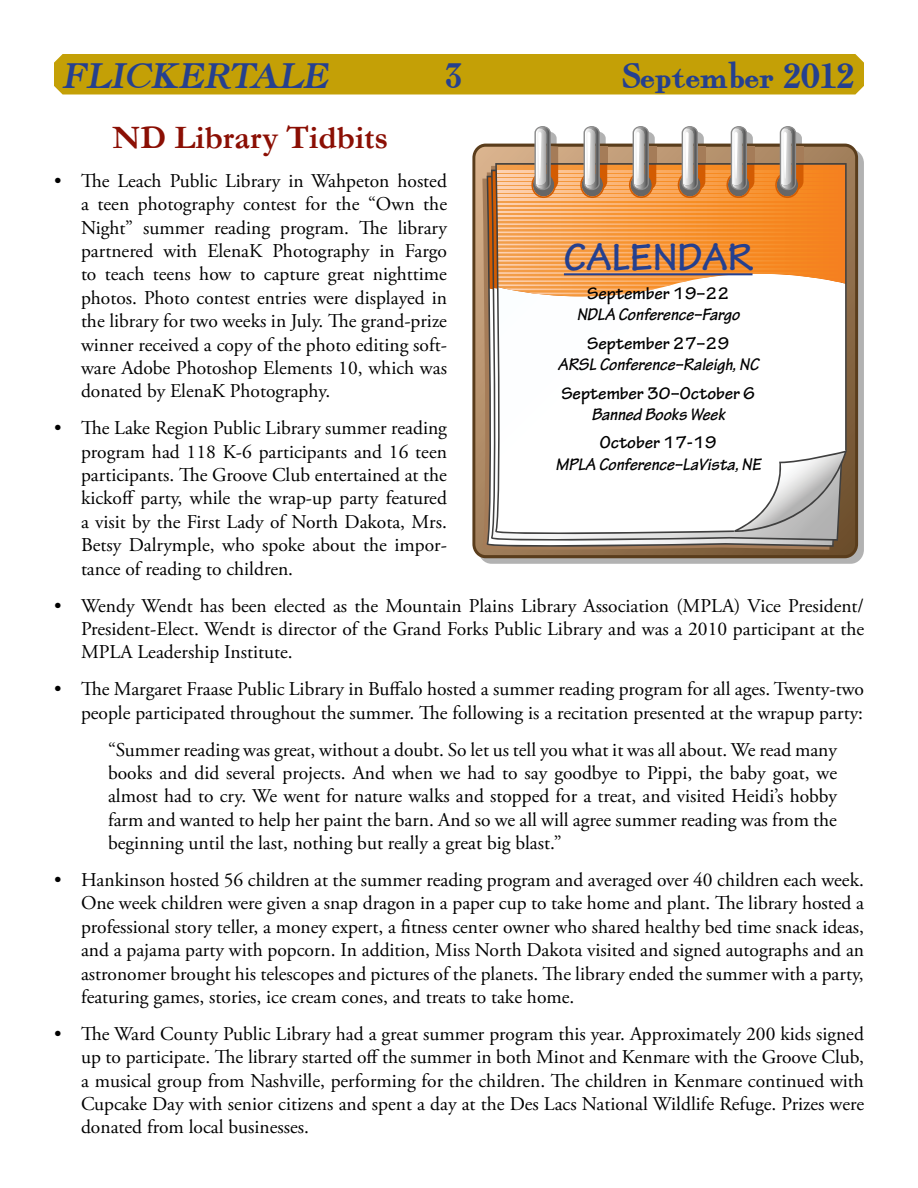
<style>
.page{position:relative;width:918px;height:1188px;background:#fff}
.page>*{position:absolute;margin:0;border:0;box-sizing:border-box;transform-origin:0 0}
.t1{font:700 40.5px "Tekton Pro";color:#25408f}
.t2{font:36px "Fairfax Station";color:#25408f}
.t3{font:italic 36px "Fairfax Station";color:#25408f}
.t4{font:700 33px "Garamond";color:#8b0f04}
.t5{font:19.5px/23.4px "Adobe Garamond Pro";color:#000;text-align:justify}
.t6{font:italic 700 18px "Tekton Pro";color:#000}
.t7{font:700 18px "Tekton Pro";color:#000}
</style>
<div class="page">
<div style="left:54px;top:54px;width:810px;height:40px;background:#c4a006"></div>
<svg style="left:481px;top:143px;width:383px;height:421px;background:#b3b2b0"></svg>
<svg style="left:472px;top:144px;width:386px;height:414px;background:#967553"></svg>
<svg style="left:487px;top:176px;width:351px;height:372px"></svg>
<svg style="left:491px;top:170px;width:351px;height:371px"></svg>
<svg style="left:495px;top:163px;width:352px;height:372px"></svg>
<svg style="left:531px;top:126px;width:27px;height:72px;background:#b49c89"></svg>
<hr style="left:538px;top:132px;width:3px;height:47px;background:#fff;border-radius:2px">
<svg style="left:580px;top:126px;width:27px;height:72px;background:#b49b86"></svg>
<hr style="left:587px;top:132px;width:3px;height:47px;background:#fff;border-radius:2px">
<svg style="left:629px;top:126px;width:27px;height:72px;background:#b39882"></svg>
<svg style="left:636px;top:132px;width:4px;height:47px"></svg>
<svg style="left:678px;top:126px;width:27px;height:72px;background:#b29781"></svg>
<svg style="left:685px;top:132px;width:4px;height:47px"></svg>
<svg style="left:726px;top:126px;width:28px;height:72px;background:#b3977e"></svg>
<svg style="left:734px;top:132px;width:4px;height:47px"></svg>
<svg style="left:775px;top:126px;width:28px;height:72px;background:#b3957c"></svg>
<svg style="left:783px;top:132px;width:4px;height:47px"></svg>
<hr style="left:564px;top:273px;width:189px;height:2px;background:#25408f">
<h2 class="t3" style="left:62px;top:56px;width:275px">FLICKERTALE</h2>
<h2 class="t2" style="left:445px;top:56px;width:18px">3</h2>
<h2 class="t2" style="left:623px;top:56px;width:233px">September 2012</h2>
<h3 class="t4" style="left:113px;top:115px;width:277px">ND Library Tidbits</h3>
<p class="t5" style="left:81px;top:170px;width:368px;text-indent:-27px">• The Leach Public Library in Wahpeton hosted a teen photography contest for the “Own the Night” summer reading program. The library partnered with ElenaK Photography in Fargo to teach teens how to capture great nighttime photos. Photo contest entries were displayed in the library for two weeks in July. The grand-prize winner received a copy of the photo editing soft&shy;ware Adobe Photoshop Elements 10, which was donated by ElenaK Photography.</p>
<p class="t5" style="left:81px;top:417px;width:367px;text-indent:-27px">• The Lake Region Public Library summer reading program had 118 K-6 participants and 16 teen participants. The Groove Club entertained at the kickoff party, while the wrap-up party featured a visit by the First Lady of North Dakota, Mrs.<br>Betsy Dalrymple, who spoke about the impor&shy;tance of reading to children.</p>
<p class="t5" style="left:81px;top:594px;width:785px;text-indent:-27px">• Wendy Wendt has been elected as the Mountain Plains Library Association (MPLA) Vice President/ President-Elect. Wendt is director of the Grand Forks Public Library and was a 2010 participant at the MPLA Leadership Institute.</p>
<p class="t5" style="left:54px;top:678px;width:812px;text-align:right">• The Margaret Fraase Public Library in Buffalo hosted a summer reading program for all ages. Twenty-two people participated throughout the summer. The following is a recitation presented at the wrapup party:</p>
<p class="t5" style="left:108px;top:738px;width:731px">“Summer reading was great, without a doubt. So let us tell you what it was all about. We read many books and did several projects. And when we had to say goodbye to Pippi, the baby goat, we almost had to cry. We went for nature walks and stopped for a treat, and visited Heidi’s hobby farm and wanted to help her paint the barn. And so we all will agree summer reading was from the beginning until the last, nothing but really a great big blast.”</p>
<p class="t5" style="left:81px;top:869px;width:785px;text-indent:-27px">• Hankinson hosted 56 children at the summer reading program and averaged over 40 children each week.<br>One week children were given a snap dragon in a paper cup to take home and plant. The library hosted a professional story teller, a money expert, a fitness center owner who shared healthy bed time snack ideas, and a pajama party with popcorn. In addition, Miss North Dakota visited and signed autographs and an astronomer brought his telescopes and pictures of the planets. The library ended the summer with a party, featuring games, stories, ice cream cones, and treats to take home.</p>
<p class="t5" style="left:81px;top:1023px;width:785px;text-indent:-27px">• The Ward County Public Library had a great summer program this year. Approximately 200 kids signed up to participate. The library started off the summer in both Minot and Kenmare with the Groove Club, a musical group from Nashville, performing for the children. The children in Kenmare continued with Cupcake Day with senior citizens and spent a day at the Des Lacs National Wildlife Refuge. Prizes were donated from local businesses.</p>
<h1 class="t1" style="left:564px;top:234px;width:190px">CALENDAR</h1>
<p class="t7" style="left:587px;top:282px;width:143px">September 19–22</p>
<p class="t6" style="left:577px;top:304px;width:165px">NDLA Conference–Fargo</p>
<p class="t7" style="left:587px;top:332px;width:143px">September 27–29</p>
<p class="t6" style="left:558px;top:354px;width:203px">ARSL Conference–Raleigh, NC</p>
<p class="t7" style="left:561px;top:382px;width:195px">September 30–October 6</p>
<p class="t6" style="left:591px;top:404px;width:135px">Banned Books Week</p>
<p class="t7" style="left:600px;top:432px;width:118px">October 17-19</p>
<p class="t6" style="left:555px;top:454px;width:207px">MPLA Conference–LaVista, NE</p>
</div>
